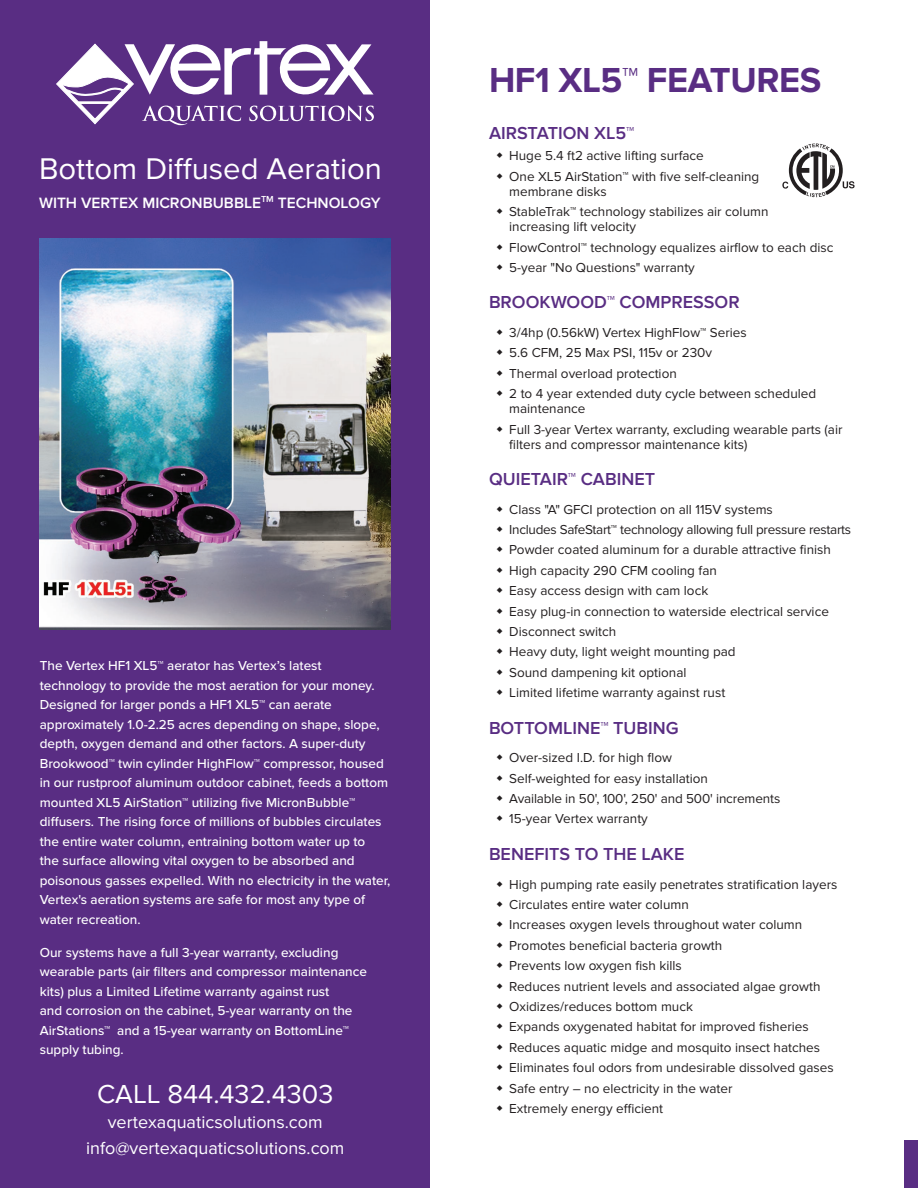
<style>
.page{position:relative;width:918px;height:1188px;background:#fff}
.page>*{position:absolute;margin:0;border:0;box-sizing:border-box;transform-origin:0 0}
.system_name{font:700 36px "Proxima Nova";letter-spacing:-.01em;color:#592d83}
.t1{font:31.05px "Proxima Nova";color:#fff}
.t2{font:27px "Proxima Nova";color:#fff}
.Subtitles{font:600 18px "Proxima Nova";color:#592d83}
.t3{font:18px/25.5px "Proxima Nova";color:#fff;text-align:center}
.t4{font:600 15.45px "Proxima Nova";color:#fff}
.t5{font:13.5px/15px "Proxima Nova";color:#231f20}
.white_text{font:500 13.5px/19.5px "Proxima Nova";color:#fff}
.t6{font:13.5px "Proxima Nova";letter-spacing:-.02em;color:#231f20}
</style>
<div class="page">
<div style="left:904px;top:1140px;width:14px;height:48px;background:#592d83"></div>
<div style="left:0;top:0;width:430px;height:1188px;background:#592d83"></div>
<svg style="left:57px;top:41px;width:317px;height:84px"></svg>
<svg style="left:782px;top:144px;width:73px;height:53px"></svg>
<img style="left:40px;top:238px;width:351px;height:392px">
<h2 class="t1" style="left:39px;top:151px;width:345px">Bottom Diffused Aeration</h2>
<p class="t4" style="left:39px;top:194px;width:343px">WITH VERTEX MICRONBUBBLE<sup>TM</sup> TECHNOLOGY</p>
<p class="t1" style="left:174px;top:151px;width:10px">f</p>
<p class="white_text" style="left:40px;top:657px;width:352px">The Vertex HF1 XL5™ aerator has Vertex’s latest technology to provide the most aeration for your money.<br>Designed for larger ponds a HF1 XL5™ can aerate approximately 1.0-2.25 acres depending on shape, slope, depth, oxygen demand and other factors. A super-duty Brookwood™ twin cylinder HighFlow™ compressor, housed in our rustproof aluminum outdoor cabinet, feeds a bottom mounted XL5 AirStation™ utilizing five MicronBubble™ diffusers. The rising force of millions of bubbles circulates the entire water column, entraining bottom water up to<br>the surface allowing vital oxygen to be absorbed and poisonous gasses expelled. With no electricity in the water, Vertex's aeration systems are safe for most any type of water recreation.</p>
<p class="white_text" style="left:40px;top:943px;width:329px">Our systems have a full 3-year warranty, excluding wearable parts (air filters and compressor maintenance kits) plus a Limited Lifetime warranty against rust<br>and corrosion on the cabinet, 5-year warranty on the AirStations™ and a 15-year warranty on BottomLine™ supply tubing.</p>
<h3 class="t2" style="left:97px;top:1078px;width:238px">CALL 844.432.4303</h3>
<h3 class="t3" style="left:86px;top:1110px;width:260px">vertexaquaticsolutions.com info@vertexaquaticsolutions.com</h3>
<p class="system_name" style="left:489px;top:59px;width:334px">HF1 XL5™ FEATURES</p>
<p class="Subtitles" style="left:489px;top:122px;width:147px">AIRSTATION XL5™</p>
<p class="t5" style="left:509px;top:149px;width:196px">Huge 5.4 ft2 active lifting surface</p>
<p class="t5" style="left:509px;top:169px;width:252px">One XL5 AirStation™ with five self-cleaning membrane disks</p>
<p class="t5" style="left:509px;top:205px;width:261px">StableTrak™ technology stabilizes air column increasing lift velocity</p>
<p class="t5" style="left:509px;top:240px;width:326px">FlowControl™ technology equalizes airflow to each disc</p>
<p class="t5" style="left:509px;top:260px;width:187px">5-year "No Questions" warranty</p>
<p class="Subtitles" style="left:489px;top:292px;width:252px">BROOKWOOD™ COMPRESSOR</p>
<p class="t5" style="left:509px;top:325px;width:239px">3/4hp (0.56kW) Vertex HighFlow™ Series</p>
<p class="t5" style="left:509px;top:346px;width:204px">5.6 CFM, 25 Max PSI, 115v or 230v</p>
<p class="t5" style="left:509px;top:366px;width:169px">Thermal overload protection</p>
<p class="t5" style="left:509px;top:387px;width:309px">2 to 4 year extended duty cycle between scheduled maintenance</p>
<p class="t5" style="left:509px;top:422px;width:335px">Full 3-year Vertex warranty, excluding wearable parts (air filters and compressor maintenance kits)</p>
<p class="Subtitles" style="left:489px;top:469px;width:168px">QUIETAIR™ CABINET</p>
<p class="t5" style="left:509px;top:502px;width:265px">Class "A" GFCI protection on all 115V systems</p>
<p class="t6" style="left:509px;top:522px;width:343px">Includes SafeStart™ technology allowing full pressure restarts</p>
<p class="t5" style="left:509px;top:543px;width:323px">Powder coated aluminum for a durable attractive finish</p>
<p class="t5" style="left:509px;top:563px;width:209px">High capacity 290 CFM cooling fan</p>
<p class="t5" style="left:509px;top:584px;width:201px">Easy access design with cam lock</p>
<p class="t5" style="left:509px;top:604px;width:321px">Easy plug-in connection to waterside electrical service</p>
<p class="t5" style="left:509px;top:625px;width:109px">Disconnect switch</p>
<p class="t5" style="left:509px;top:645px;width:228px">Heavy duty, light weight mounting pad</p>
<p class="t5" style="left:509px;top:665px;width:179px">Sound dampening kit optional</p>
<p class="t5" style="left:509px;top:686px;width:218px">Limited lifetime warranty against rust</p>
<p class="Subtitles" style="left:489px;top:717px;width:191px">BOTTOMLINE™ TUBING</p>
<p class="t5" style="left:509px;top:751px;width:164px">Over-sized I.D. for high flow</p>
<p class="t5" style="left:509px;top:771px;width:200px">Self-weighted for easy installation</p>
<p class="t5" style="left:509px;top:792px;width:273px">Available in 50', 100', 250' and 500' increments</p>
<p class="t5" style="left:509px;top:812px;width:140px">15-year Vertex warranty</p>
<p class="Subtitles" style="left:489px;top:844px;width:197px">BENEFITS TO THE LAKE</p>
<p class="t5" style="left:509px;top:877px;width:330px">High pumping rate easily penetrates stratification layers</p>
<p class="t5" style="left:509px;top:897px;width:181px">Circulates entire water column</p>
<p class="t5" style="left:509px;top:918px;width:295px">Increases oxygen levels throughout water column</p>
<p class="t5" style="left:509px;top:938px;width:215px">Promotes beneficial bacteria growth</p>
<p class="t5" style="left:509px;top:959px;width:174px">Prevents low oxygen fish kills</p>
<p class="t5" style="left:509px;top:979px;width:313px">Reduces nutrient levels and associated algae growth</p>
<p class="t5" style="left:509px;top:999px;width:185px">Oxidizes/reduces bottom muck</p>
<p class="t5" style="left:509px;top:1020px;width:301px">Expands oxygenated habitat for improved fisheries</p>
<p class="t5" style="left:509px;top:1040px;width:312px">Reduces aquatic midge and mosquito insect hatches</p>
<p class="t5" style="left:509px;top:1061px;width:326px">Eliminates foul odors from undesirable dissolved gases</p>
<p class="t5" style="left:509px;top:1081px;width:225px">Safe entry – no electricity in the water</p>
<p class="t5" style="left:509px;top:1101px;width:155px">Extremely energy efficient</p>
</div>
